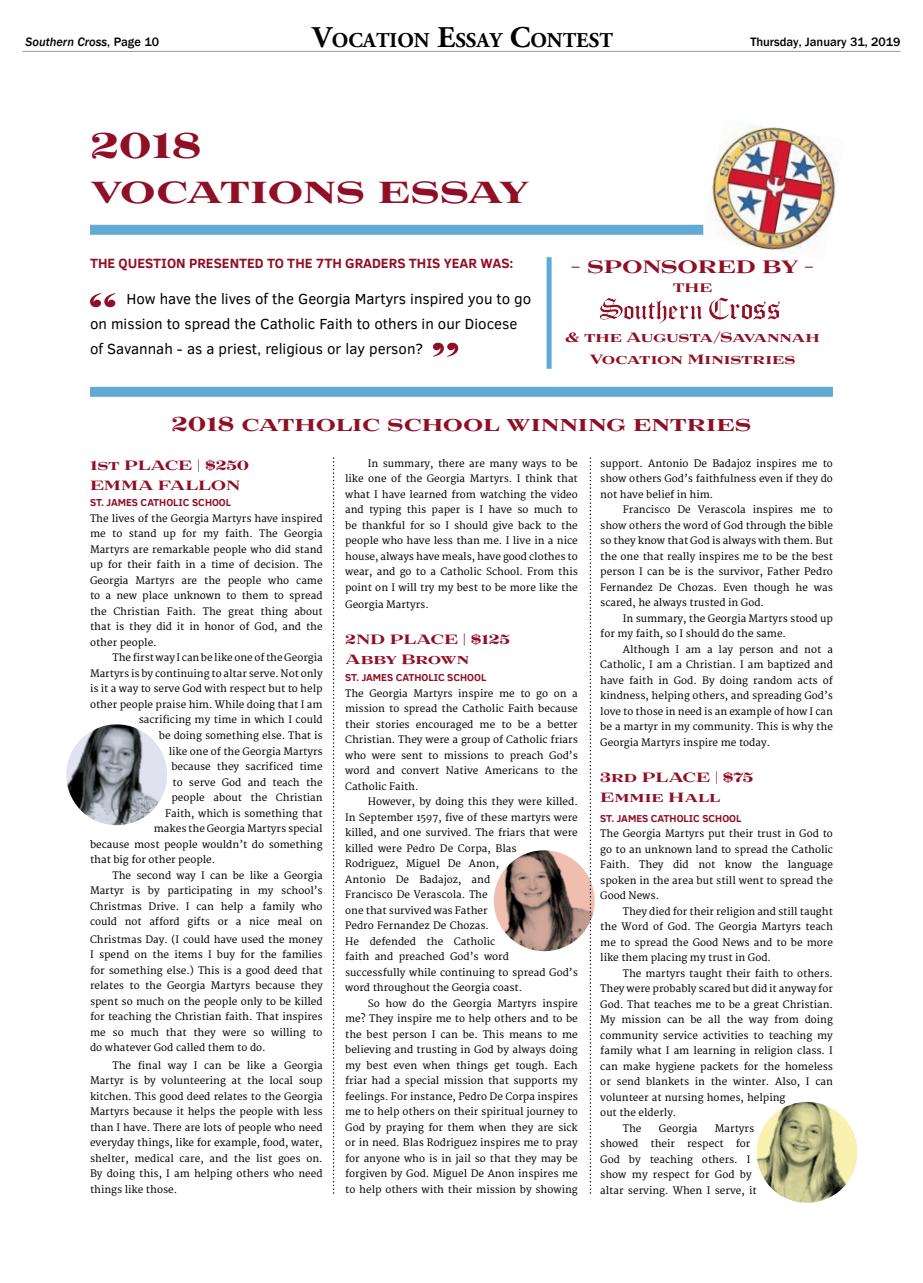
<style>
.page{position:relative;width:923px;height:1283px;background:#fff}
.page>*{position:absolute;margin:0;border:0;box-sizing:border-box;transform-origin:0 0}
.t1{font:40px/45px "Luxury Diamond";letter-spacing:-.01em;color:#900f26}
.t2{font:22.5px "Luxury Diamond";color:#900f26}
.t3{font:700 21px "Adobe Garamond Pro";color:#000}
.t4{font:20px "Luxury Diamond";color:#900f26}
.t5{font:15px/25px "Clear Sans";color:#000}
.t6{font:15px/20px "Luxury Diamond";color:#900f26}
.t7{font:700 13.75px "Clear Sans";color:#900f26}
.t8{font:13.75px "Luxury Diamond";color:#900f26}
.t9{font:500 12.5px "Franklin Gothic";color:#000}
.t10{font:italic 500 12.5px "Franklin Gothic";color:#000}
.t11{font:700 10.25px "Clear Sans";color:#900f26}
.t12{font:10px/15.5px "Merriweather";color:#000;text-align:justify}
.s1{font-style:normal}
.s2{font-size:30px}
</style>
<div class="page">
<hr style="left:22px;top:51px;width:878px;height:1px;background:#959c9d">
<img style="left:702px;top:122px;width:135px;height:130px">
<img style="left:67px;top:726px;width:100px;height:100px">
<svg style="left:66px;top:724px;width:101px;height:101px;background:#878b92"></svg>
<img style="left:763px;top:1102px;width:95px;height:101px">
<svg style="left:756px;top:1102px;width:101px;height:100px;background:#b5b383"></svg>
<img style="left:493px;top:850px;width:102px;height:107px">
<svg style="left:494px;top:850px;width:100px;height:101px;background:#9a7d72"></svg>
<div style="left:90px;top:225px;width:613px;height:10px;background:#60aad3"></div>
<div style="left:90px;top:387px;width:742px;height:10px;background:#60aad3"></div>
<svg style="left:90px;top:293px;width:25px;height:14px"></svg>
<svg style="left:433px;top:343px;width:25px;height:14px"></svg>
<div style="left:546px;top:257px;width:5px;height:112px;background:#60aad3"></div>
<svg style="left:333px;top:457px;width:1px;height:736px"></svg>
<svg style="left:590px;top:457px;width:1px;height:736px"></svg>
<svg style="left:709px;top:298px;width:70px;height:22px"></svg>
<svg style="left:600px;top:298px;width:102px;height:25px"></svg>
<p class="t10" style="left:26px;top:34px;width:135px">Southern Cross<span class="s1">, Page 10</span></p>
<h3 class="t3" style="left:312px;top:28px;width:302px"><span class="s2">V</span>OCATION <span class="s2">E</span>SSAY <span class="s2">C</span>ONTEST</h3>
<p class="t9" style="left:750px;top:34px;width:152px">Thursday, January 31, 2019</p>
<h1 class="t1" style="left:90px;top:123px;width:441px">2018<br>vocations essay</h1>
<h3 class="t7" style="left:90px;top:253px;width:425px">THE QUESTION PRESENTED TO THE 7TH GRADERS THIS YEAR WAS:</h3>
<h3 class="t5" style="left:90px;top:286px;width:443px;text-indent:36px">How have the lives of the Georgia Martyrs inspired you to go on mission to spread the Catholic Faith to others in our Diocese of Savannah - as a priest, religious or lay person?</h3>
<h3 class="t4" style="left:570px;top:257px;width:245px">– SPONSORED BY –</h3>
<h3 class="t8" style="left:672px;top:280px;width:41px">THE</h3>
<h3 class="t6" style="left:565px;top:326px;width:256px;line-height:22.5px;text-align:center">&amp; the Augusta/Savannah<br>Vocation Ministries</h3>
<h2 class="t2" style="left:172px;top:412px;width:581px">2018 catholic school winning entries</h2>
<h3 class="t6" style="left:90px;top:455px;width:161px">1st PLACE | $250<br>EMMA FALLON</h3>
<p class="t11" style="left:90px;top:495px;width:142px">ST. JAMES CATHOLIC SCHOOL</p>
<p class="t12" style="left:90px;top:511px;width:234px">The lives of the Georgia Martyrs have inspired me to stand up for my faith. The Georgia Martyrs are remarkable people who did stand up for their faith in a time of decision. The Georgia Martyrs are the people who came to a new place unknown to them to spread the Christian Faith. The great thing about that is they did it in honor of God, and the other people.</p>
<p class="t12" style="left:112px;top:650px;width:211px">The first way I can be like one of the Georgia</p>
<p class="t12" style="left:90px;top:666px;width:234px">Martyrs is by continuing to altar serve. Not only</p>
<p class="t12" style="left:90px;top:681px;width:234px">is it a way to serve God with respect but to help</p>
<p class="t12" style="left:90px;top:697px;width:234px">other people praise him. While doing that I am</p>
<p class="t12" style="left:139px;top:712px;width:185px">sacrificing my time in which I could</p>
<p class="t12" style="left:159px;top:728px;width:165px">be doing something else. That is</p>
<p class="t12" style="left:169px;top:743px;width:155px">like one of the Georgia Martyrs</p>
<p class="t12" style="left:171px;top:759px;width:153px">because they sacrificed time</p>
<p class="t12" style="left:172px;top:774px;width:152px">to serve God and teach the</p>
<p class="t12" style="left:171px;top:790px;width:153px">people about the Christian</p>
<p class="t12" style="left:165px;top:805px;width:159px">Faith, which is something that</p>
<p class="t12" style="left:154px;top:821px;width:170px">makes the Georgia Martyrs special</p>
<p class="t12" style="left:90px;top:836px;width:234px">because most people wouldn’t do something</p>
<p class="t12" style="left:90px;top:852px;width:127px">that big for other people.</p>
<p class="t12" style="left:112px;top:867px;width:211px">The second way I can be like a Georgia</p>
<p class="t12" style="left:90px;top:883px;width:234px">Martyr is by participating in my school’s</p>
<p class="t12" style="left:90px;top:898px;width:234px">Christmas Drive. I can help a family who</p>
<p class="t12" style="left:90px;top:914px;width:234px">could not afford gifts or a nice meal on</p>
<p class="t12" style="left:90px;top:931px;width:234px">Christmas Day. (I could have used the money I spend on the items I buy for the families for something else.) This is a good deed that relates to the Georgia Martyrs because they spent so much on the people only to be killed for teaching the Christian faith. That inspires me so much that they were so willing to do whatever God called them to do.</p>
<p class="t12" style="left:90px;top:1057px;width:234px;text-indent:22px">The final way I can be like a Georgia Martyr is by volunteering at the local soup kitchen. This good deed relates to the Georgia Martyrs because it helps the people with less than I have. There are lots of people who need everyday things, like for example, food, water, shelter, medical care, and the list goes on.<br>By doing this, I am helping others who need things like those.</p>
<p class="t12" style="left:345px;top:456px;width:234px;text-indent:22px">In summary, there are many ways to be like one of the Georgia Martyrs. I think that what I have learned from watching the video and typing this paper is I have so much to be thankful for so I should give back to the people who have less than me. I live in a nice house, always have meals, have good clothes to wear, and go to a Catholic School. From this point on I will try my best to be more like the</p>
<p class="t12" style="left:345px;top:597px;width:85px">Georgia Martyrs.</p>
<h3 class="t6" style="left:345px;top:630px;width:166px">2ND PLACE | $125<br>Abby Brown</h3>
<p class="t11" style="left:345px;top:670px;width:142px">ST. JAMES CATHOLIC SCHOOL</p>
<p class="t12" style="left:345px;top:686px;width:234px">The Georgia Martyrs inspire me to go on a mission to spread the Catholic Faith because their stories encouraged me to be a better Christian. They were a group of Catholic friars who were sent to missions to preach God’s word and convert Native Americans to the Catholic Faith.</p>
<p class="t12" style="left:345px;top:794px;width:234px;text-align:left;text-indent:22px">However, by doing this they were killed.<br>In September 1597, five of these martyrs were killed, and one survived. The friars that were killed were Pedro De Corpa, Blas<br>Rodriguez, Miguel De Anon,<br>Antonio De Badajoz, and<br>Francisco De Verascola. The<br>one that survived was Father<br>Pedro Fernandez De Chozas.<br>He defended the Catholic<br>faith and preached God’s word<br>successfully while continuing to spread God’s word throughout the Georgia coast.</p>
<p class="t12" style="left:345px;top:996px;width:234px;text-indent:22px">So how do the Georgia Martyrs inspire me? They inspire me to help others and to be the best person I can be. This means to me believing and trusting in God by always doing my best even when things get tough. Each friar had a special mission that supports my feelings. For instance, Pedro De Corpa inspires me to help others on their spiritual journey to God by praying for them when they are sick or in need. Blas Rodriguez inspires me to pray for anyone who is in jail so that they may be forgiven by God. Miguel De Anon inspires me to help others with their mission by showing</p>
<p class="t12" style="left:600px;top:456px;width:234px">support. Antonio De Badajoz inspires me to show others God’s faithfulness even if they do not have belief in him.</p>
<p class="t12" style="left:600px;top:502px;width:234px;text-indent:22px">Francisco De Verascola inspires me to show others the word of God through the bible so they know that God is always with them. But the one that really inspires me to be the best person I can be is the survivor, Father Pedro Fernandez De Chozas. Even though he was scared, he always trusted in God.</p>
<p class="t12" style="left:600px;top:611px;width:234px;text-indent:22px">In summary, the Georgia Martyrs stood up for my faith, so I should do the same.</p>
<p class="t12" style="left:600px;top:642px;width:234px;text-indent:22px">Although I am a lay person and not a Catholic, I am a Christian. I am baptized and have faith in God. By doing random acts of kindness, helping others, and spreading God’s love to those in need is an example of how I can be a martyr in my community. This is why the Georgia Martyrs inspire me today.</p>
<h3 class="t6" style="left:600px;top:767px;width:154px">3rd PLACE | $75<br>Emmie Hall</h3>
<p class="t11" style="left:600px;top:810px;width:142px">ST. JAMES CATHOLIC SCHOOL</p>
<p class="t12" style="left:600px;top:826px;width:234px">The Georgia Martyrs put their trust in God to go to an unknown land to spread the Catholic Faith. They did not know the language spoken in the area but still went to spread the Good News.</p>
<p class="t12" style="left:600px;top:903px;width:234px;text-indent:22px">They died for their religion and still taught the Word of God. The Georgia Martyrs teach me to spread the Good News and to be more like them placing my trust in God.</p>
<p class="t12" style="left:622px;top:965px;width:212px">The martyrs taught their faith to others.</p>
<p class="t12" style="left:600px;top:981px;width:234px">They were probably scared but did it anyway for</p>
<p class="t12" style="left:600px;top:996px;width:234px">God. That teaches me to be a great Christian.</p>
<p class="t12" style="left:600px;top:1012px;width:234px">My mission can be all the way from doing</p>
<p class="t12" style="left:600px;top:1027px;width:234px">community service activities to teaching my</p>
<p class="t12" style="left:600px;top:1043px;width:234px">family what I am learning in religion class. I</p>
<p class="t12" style="left:600px;top:1058px;width:234px">can make hygiene packets for the homeless</p>
<p class="t12" style="left:600px;top:1074px;width:234px">or send blankets in the winter. Also, I can</p>
<p class="t12" style="left:600px;top:1089px;width:186px">volunteer at nursing homes, helping</p>
<p class="t12" style="left:600px;top:1105px;width:78px">out the elderly.</p>
<p class="t12" style="left:622px;top:1120px;width:20px">The</p>
<p class="t12" style="left:659px;top:1120px;width:40px">Georgia</p>
<p class="t12" style="left:600px;top:1120px;width:158px;text-align:left;text-indent:115px">Martyrs showed their respect for<br>God by teaching others. I show my respect for God by altar serving. When I serve, it</p>
</div>
